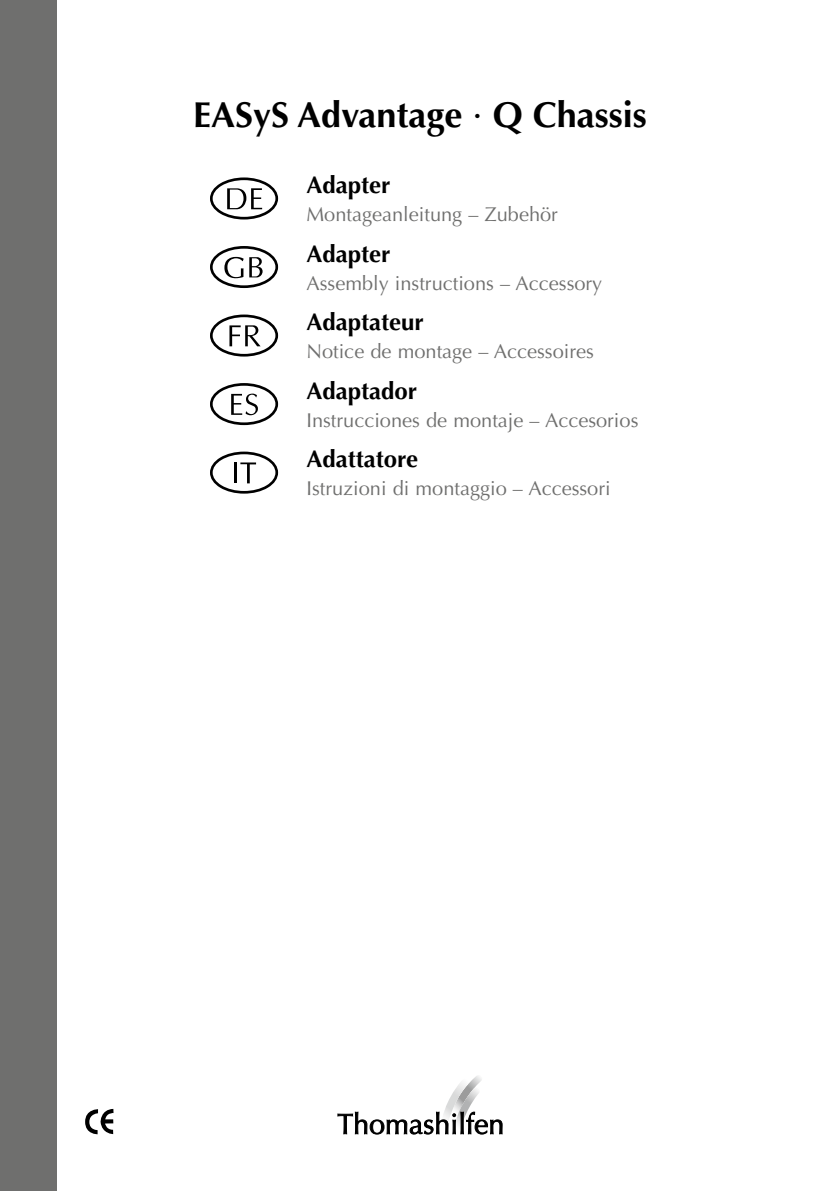
<style>
.page{position:relative;width:840px;height:1191px;background:#fff}
.page>*{position:absolute;margin:0;border:0;box-sizing:border-box;transform-origin:0 0}
.t1{font:700 36px "Optima";color:#000}
.t2{font:700 24px "Optima";color:#000}
.t3{font:20px "Optima";color:#6f6f6e}
.s1{font-weight:400}
</style>
<div class="page">
<div style="left:0;top:0;width:57px;height:1191px;background:#6f6f6e"></div>
<svg style="left:337px;top:1076px;width:165px;height:58px"></svg>
<svg style="left:85px;top:1109px;width:28px;height:25px"></svg>
<svg style="left:210px;top:383px;width:68px;height:42px"></svg>
<svg style="left:210px;top:314px;width:68px;height:42px"></svg>
<svg style="left:210px;top:246px;width:68px;height:42px"></svg>
<svg style="left:210px;top:177px;width:68px;height:42px"></svg>
<svg style="left:210px;top:451px;width:68px;height:42px"></svg>
<h1 class="t1" style="left:193px;top:94px;width:455px">EASyS Advantage <span class="s1">·</span> Q Chassis</h1>
<p class="t2" style="left:306px;top:171px;width:86px">Adapter</p>
<p class="t3" style="left:306px;top:203px;width:253px">Montageanleitung – Zubehör</p>
<p class="t2" style="left:306px;top:240px;width:86px">Adapter</p>
<p class="t3" style="left:306px;top:271px;width:297px">Assembly instructions – Accessory</p>
<p class="t2" style="left:306px;top:308px;width:119px">Adaptateur</p>
<p class="t3" style="left:306px;top:340px;width:289px">Notice de montage – Accessoires</p>
<p class="t2" style="left:306px;top:377px;width:112px">Adaptador</p>
<p class="t3" style="left:306px;top:408px;width:333px">Instrucciones de montaje – Accesorios</p>
<p class="t2" style="left:306px;top:445px;width:113px">Adattatore</p>
<p class="t3" style="left:306px;top:477px;width:305px">Istruzioni di montaggio – Accessori</p>
</div>
